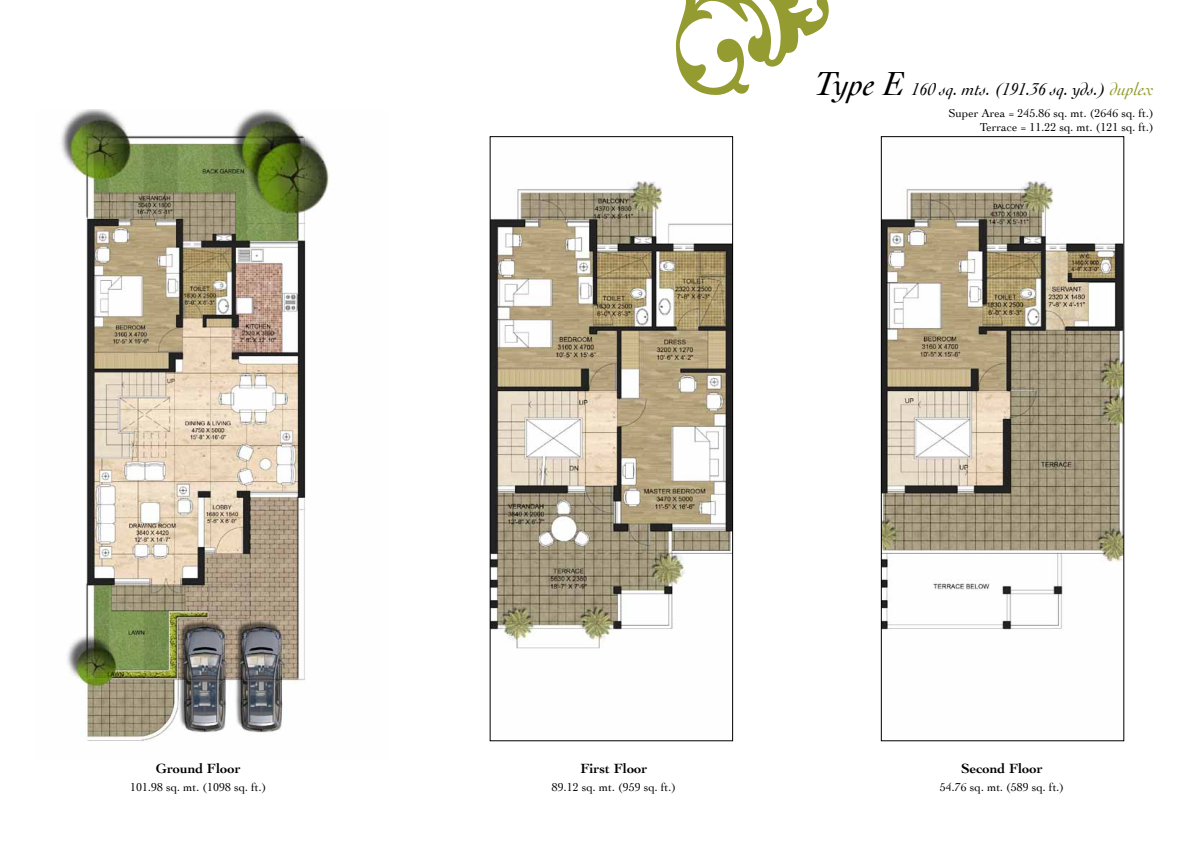
<style>
.page{position:relative;width:1191px;height:842px;background:#fff}
.page>*{position:absolute;margin:0;border:0;box-sizing:border-box;transform-origin:0 0}
.t1{font:italic 18px "Cochin";color:#000}
.t2{font:700 14px "Cochin";color:#000}
.t3{font:12px/14.4px "Cochin";color:#000;text-align:right}
.s1{font-size:35px}
.s2{color:#949c31}
</style>
<div class="page">
<img style="left:61px;top:110px;width:269px;height:631px">
<img style="left:492px;top:181px;width:238px;height:468px">
<div style="left:490px;top:137px;width:242px;height:604px;border:1px solid #000"></div>
<img style="left:883px;top:181px;width:239px;height:449px">
<div style="left:881px;top:137px;width:243px;height:604px;border:1px solid #000"></div>
<svg style="left:676px;top:0;width:153px;height:95px"></svg>
<p class="t2" style="left:156px;top:760px;width:86px">Ground Floor</p>
<p class="t3" style="left:130px;top:780px;width:138px">101.98 sq. mt. (1098 sq. ft.)</p>
<h1 class="t1" style="left:814px;top:79px;width:341px"><span class="s1">Type E</span> 160 sq. mts. (191.36 sq. yds.) <span class="s2">duplex</span></h1>
<p class="t3" style="left:948px;top:106px;width:207px">Super Area = 245.86 sq. mt. (2646 sq. ft.)<br>Terrace = 11.22 sq. mt. (121 sq. ft.)</p>
<p class="t2" style="left:580px;top:760px;width:69px">First Floor</p>
<p class="t3" style="left:552px;top:780px;width:126px">89.12 sq. mt. (959 sq. ft.)</p>
<p class="t2" style="left:961px;top:760px;width:83px">Second Floor</p>
<p class="t3" style="left:940px;top:780px;width:126px">54.76 sq. mt. (589 sq. ft.)</p>
</div>
